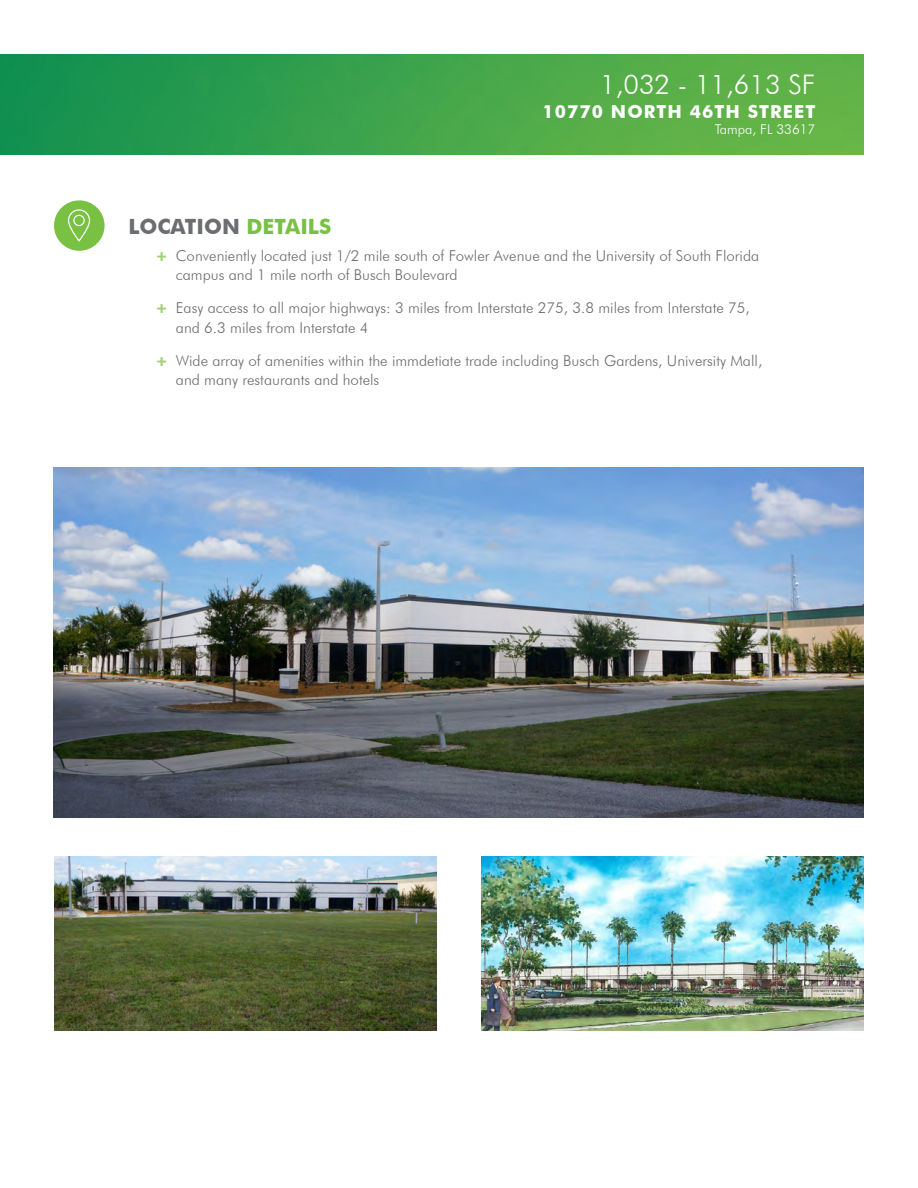
<style>
.page{position:relative;width:918px;height:1188px;background:#fff}
.page>*{position:absolute;margin:0;border:0;box-sizing:border-box;transform-origin:0 0}
.t1{font:300 27px "Futura BT";color:#fff}
.t2{font:700 21px "Futura BT";color:#6c6d70}
.t3{font:700 18px "Futura BT";letter-spacing:.06em;color:#fff}
.t4{font:300 15px/19.5px "Futura BT";color:#6c6d70}
.t5{font:300 13.5px "Futura BT";color:#fff}
.s1{color:#79c142}
.s2{font-weight:900;color:#a1d076}
</style>
<div class="page">
<img style="left:0;top:54px;width:864px;height:100px">
<img style="left:54px;top:856px;width:382px;height:175px">
<img style="left:482px;top:856px;width:382px;height:175px">
<img style="left:53px;top:467px;width:811px;height:351px">
<div style="left:54px;top:200px;width:51px;height:51px;background:#79c142;border-radius:50%"></div>
<svg style="left:68px;top:209px;width:22px;height:33px"></svg>
<h1 class="t1" style="left:600px;top:68px;width:217px">1,032 - 11,613 SF</h1>
<p class="t3" style="left:543px;top:101px;width:274px">10770 NORTH 46TH STREET</p>
<p class="t5" style="left:715px;top:121px;width:102px">Tampa, FL 33617</p>
<h2 class="t2" style="left:129px;top:214px;width:204px">LOCATION <span class="s1">DETAILS</span></h2>
<p class="t4" style="left:176px;top:245px;width:585px;text-indent:-20px"><span class="s2">+</span> Conveniently located just 1/2 mile south of Fowler Avenue and the University of South Florida campus and 1 mile north of Busch Boulevard</p>
<p class="t4" style="left:176px;top:298px;width:575px;text-indent:-20px"><span class="s2">+</span> Easy access to all major highways: 3 miles from Interstate 275, 3.8 miles from Interstate 75, and 6.3 miles from Interstate 4</p>
<p class="t4" style="left:176px;top:350px;width:588px;text-indent:-20px"><span class="s2">+</span> Wide array of amenities within the immdetiate trade including Busch Gardens, University Mall, and many restaurants and hotels</p>
</div>
